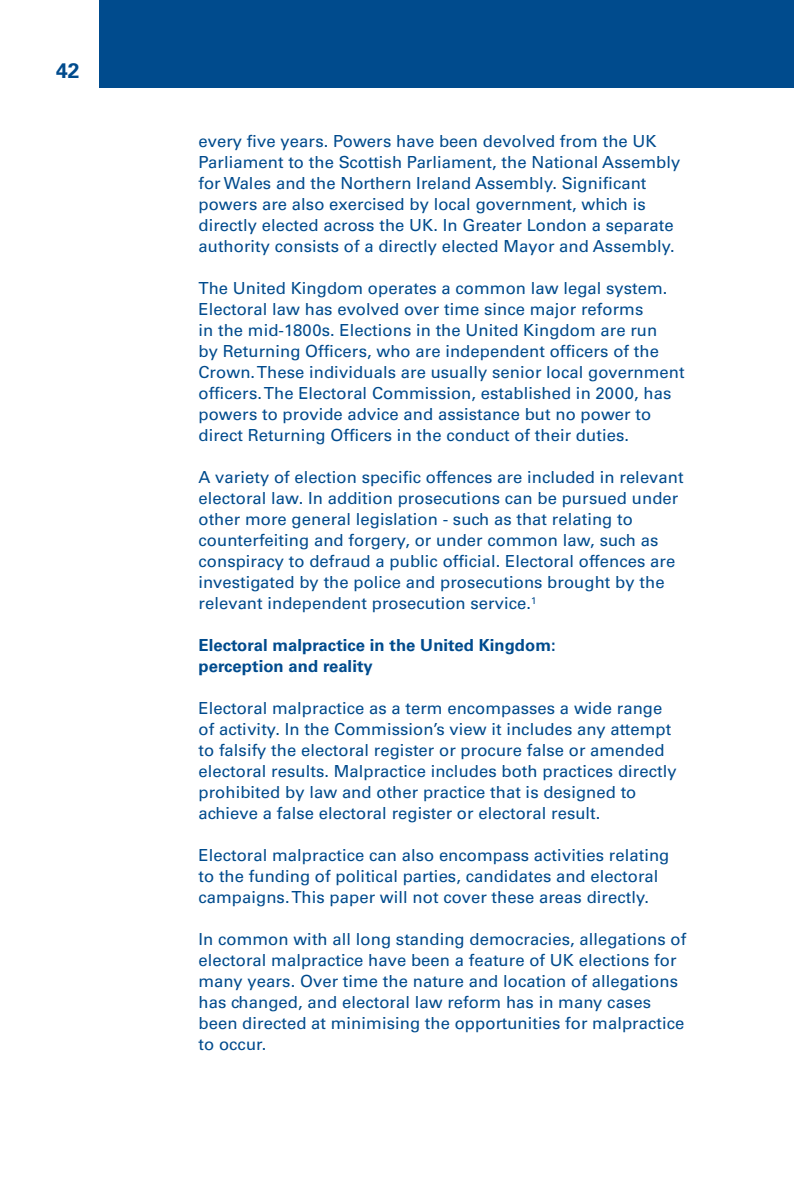
<style>
.page{position:relative;width:794px;height:1191px;background:#fff}
.page>*{position:absolute;margin:0;border:0;box-sizing:border-box;transform-origin:0 0}
.t1{font:700 21px "Univers";color:#004b8d}
.t2{font:16.62px/21px "Univers";letter-spacing:.005em;color:#004b8d}
.t3{font:700 16.62px/21px "Univers";letter-spacing:.005em;color:#004b8d}
</style>
<div class="page">
<div style="left:99px;top:0;width:695px;height:88px;background:#004b8d"></div>
<p class="t1" style="left:56px;top:58px;width:25px">42</p>
<p class="t2" style="left:198px;top:131px;width:483px">every five years. Powers have been devolved from the UK Parliament to the Scottish Parliament, the National Assembly for Wales and the Northern Ireland Assembly. Significant powers are also exercised by local government, which is directly elected across the UK. In Greater London a separate authority consists of a directly elected Mayor and Assembly.</p>
<p class="t2" style="left:198px;top:278px;width:488px">The United Kingdom operates a common law legal system.<br>Electoral law has evolved over time since major reforms<br>in the mid-1800s. Elections in the United Kingdom are run<br>by Returning Officers, who are independent officers of the Crown. These individuals are usually senior local government officers. The Electoral Commission, established in 2000, has powers to provide advice and assistance but no power to direct Returning Officers in the conduct of their duties.</p>
<p class="t2" style="left:198px;top:467px;width:487px">A variety of election specific offences are included in relevant electoral law. In addition prosecutions can be pursued under other more general legislation - such as that relating to counterfeiting and forgery, or under common law, such as conspiracy to defraud a public official. Electoral offences are investigated by the police and prosecutions brought by the relevant independent prosecution service.<sup>1</sup></p>
<p class="t3" style="left:198px;top:635px;width:359px">Electoral malpractice in the United Kingdom: perception and reality</p>
<p class="t2" style="left:198px;top:698px;width:480px">Electoral malpractice as a term encompasses a wide range of activity. In the Commission’s view it includes any attempt to falsify the electoral register or procure false or amended electoral results. Malpractice includes both practices directly prohibited by law and other practice that is designed to achieve a false electoral register or electoral result.</p>
<p class="t2" style="left:198px;top:845px;width:472px">Electoral malpractice can also encompass activities relating to the funding of political parties, candidates and electoral campaigns. This paper will not cover these areas directly.</p>
<p class="t2" style="left:198px;top:929px;width:489px">In common with all long standing democracies, allegations of electoral malpractice have been a feature of UK elections for many years. Over time the nature and location of allegations has changed, and electoral law reform has in many cases been directed at minimising the opportunities for malpractice to occur.</p>
</div>
